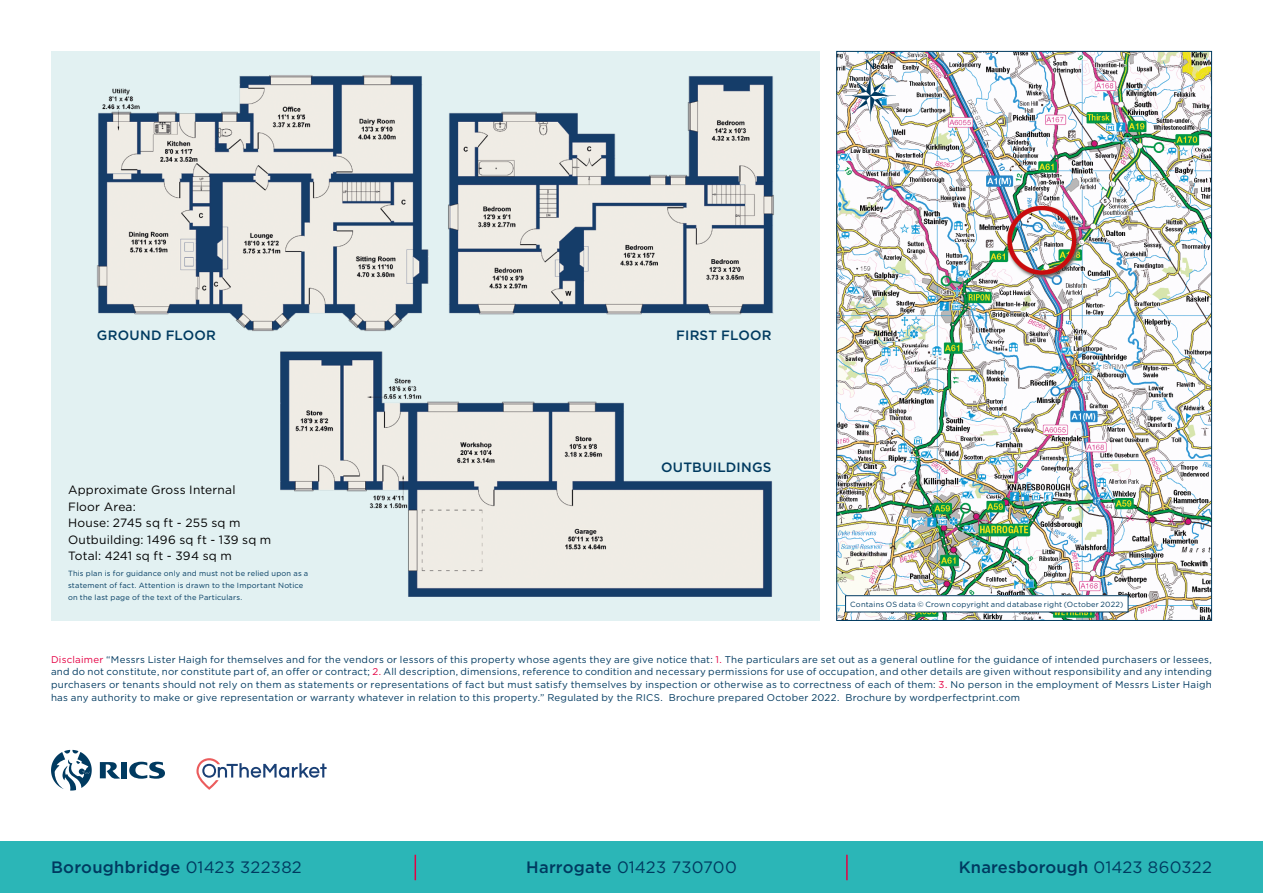
<style>
.page{position:relative;width:1263px;height:893px;background:#fff}
.page>*{position:absolute;margin:0;border:0;box-sizing:border-box;transform-origin:0 0}
.t1{font:500 16.5px "Gotham";letter-spacing:.01em;color:#003a60}
.t2{font:16.5px "Gotham";letter-spacing:.01em;color:#003a60}
.t3{font:500 13.5px "Gotham";letter-spacing:.015em;color:#003a60}
.t4{font:12px/16.5px "Gotham";letter-spacing:.015em;color:#000}
.t5{font:9.75px/12.8px "Gotham";letter-spacing:.025em;color:#003a60;text-align:justify}
.t6{font:7.5px/12px "Gotham";letter-spacing:.025em;color:#003a60}
.s1{color:#e50043}
.s2{font-weight:400}
.s3{font-weight:500}
</style>
<div class="page">
<div style="left:51px;top:51px;width:768px;height:570px;background:#e2f1f2"></div>
<img style="left:97px;top:75px;width:677px;height:522px">
<svg style="left:129px;top:762px;width:36px;height:17px"></svg>
<div style="left:122px;top:762px;width:5px;height:16px;background:#003a60"></div>
<svg style="left:100px;top:762px;width:20px;height:17px"></svg>
<svg style="left:51px;top:750px;width:41px;height:40px"></svg>
<img style="left:838px;top:53px;width:372px;height:566px">
<img style="left:845px;top:60px;width:51px;height:61px">
<div style="left:845px;top:596px;width:283px;height:16px;background:#fff"></div>
<div style="left:845px;top:595px;width:283px;height:17px;border:1px solid #003a60"></div>
<div style="left:0;top:842px;width:1263px;height:51px;background:#2bb6b7"></div>
<svg style="left:415px;top:855px;width:1px;height:25px"></svg>
<hr style="left:846px;top:855px;width:2px;height:25px;background:#e50043">
<svg style="left:196px;top:758px;width:131px;height:32px"></svg>
<h2 class="t3" style="left:97px;top:327px;width:121px">GROUND FLOOR</h2>
<h2 class="t3" style="left:676px;top:327px;width:97px">FIRST FLOOR</h2>
<p class="t4" style="left:68px;top:481px;width:205px">Approximate Gross Internal<br>Floor Area:<br>House: 2745 sq ft - 255 sq m<br>Outbuilding: 1496 sq ft - 139 sq m<br>Total: 4241 sq ft - 394 sq m</p>
<p class="t6" style="left:68px;top:567px;width:242px">This plan is for guidance only and must not be relied upon as a statement of fact. Attention is drawn to the Important Notice on the last page of the text of the Particulars.</p>
<h2 class="t3" style="left:661px;top:458px;width:112px">OUTBUILDINGS</h2>
<p class="t6" style="left:850px;top:598px;width:275px">Contains OS data © Crown copyright and database right (October 2022)</p>
<p class="t5" style="left:51px;top:653px;width:1162px"><span class="s1">Disclaimer</span> “Messrs Lister Haigh for themselves and for the vendors or lessors of this property whose agents they are give notice that: <span class="s1">1.</span> The particulars are set out as a general outline for the guidance of intended purchasers or lessees, and do not constitute, nor constitute part of, an offer or contract; <span class="s1">2.</span> All description, dimensions, reference to condition and necessary permissions for use of occupation, and other details are given without responsibility and any intending purchasers or tenants should not rely on them as statements or representations of fact but must satisfy themselves by inspection or otherwise as to correctness of each of them: <span class="s1">3.</span> No person in the employment of Messrs Lister Haigh has any authority to make or give representation or warranty whatever in relation to this property.” Regulated by the RICS. Brochure prepared October 2022. Brochure by wordperfectprint.com</p>
<h1 class="t1" style="left:51px;top:857px;width:252px">Boroughbridge <span class="s2">01423 322382</span></h1>
<h1 class="t2" style="left:526px;top:857px;width:212px"><span class="s3">Harrogate</span> 01423 730700</h1>
<h1 class="t1" style="left:959px;top:857px;width:255px">Knaresborough <span class="s2">01423 860322</span></h1>
</div>
